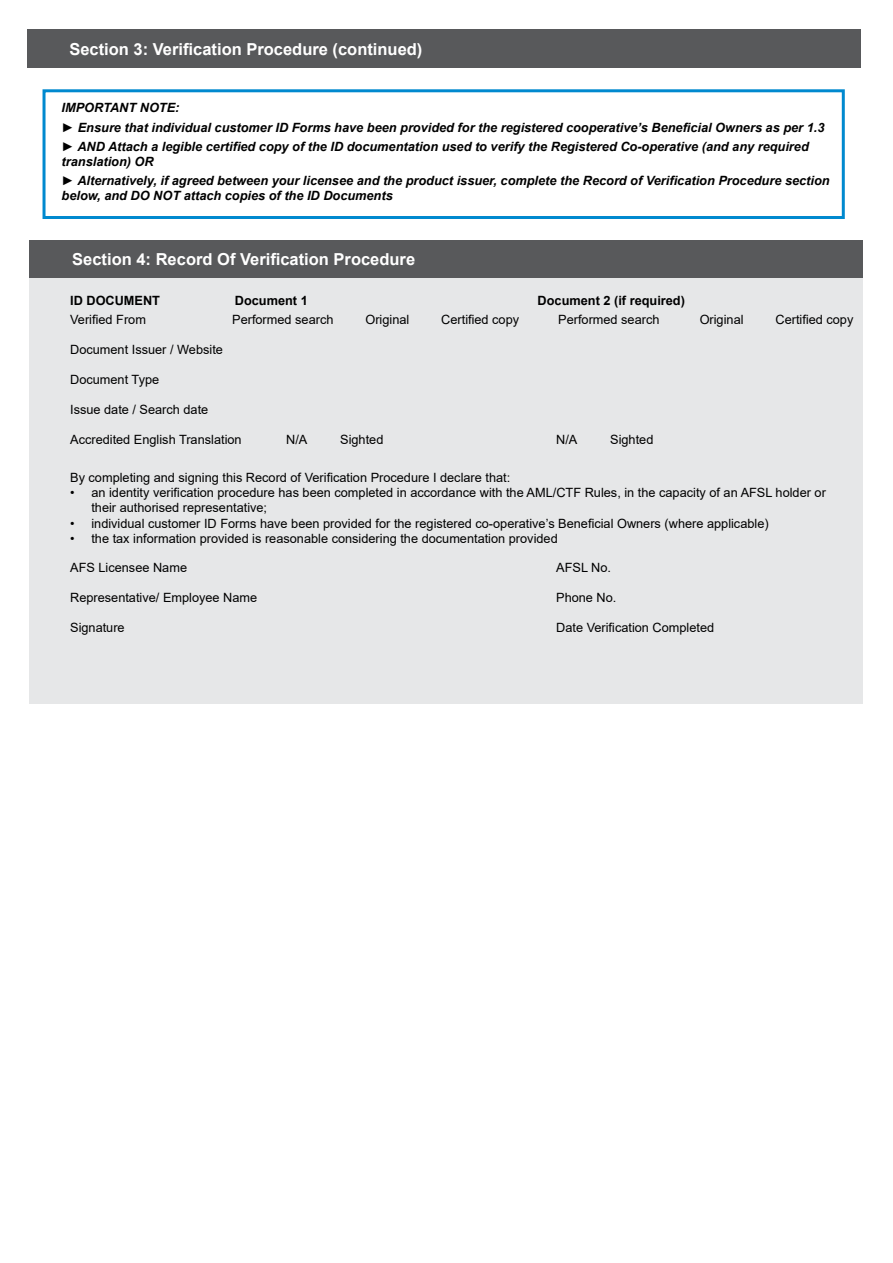
<style>
.page{position:relative;width:893px;height:1263px;background:#fff}
.page>*{position:absolute;margin:0;border:0;box-sizing:border-box;transform-origin:0 0}
.Heading_2_Reverse{font:700 16.5px "Arial";color:#fff}
.Field{font:12.75px/15px "Arial";color:#000}
.t1{font:italic 700 12.75px/15px "Arial";color:#000}
.t2{font:700 12.75px "Arial";color:#000}
</style>
<div class="page">
<div style="left:30px;top:240px;width:833px;height:39px;background:#58595b"></div>
<div style="left:30px;top:279px;width:833px;height:425px;background:#e6e7e8"></div>
<div style="left:27px;top:30px;width:833px;height:38px;background:#58595b"></div>
<div style="left:43px;top:89px;width:802px;height:130px;border:3px solid #0089cf"></div>
<p class="Heading_2_Reverse" style="left:69px;top:37px;width:354px">Section 3: Verification Procedure (continued)</p>
<p class="t1" style="left:62px;top:101px;width:119px">IMPORTANT NOTE:</p>
<p class="t1" style="left:62px;top:120px;width:764px">► Ensure that individual customer ID Forms have been provided for the registered cooperative’s Beneficial Owners as per 1.3</p>
<p class="t1" style="left:62px;top:139px;width:749px">► AND Attach a legible certified copy of the ID documentation used to verify the Registered Co-operative (and any required translation) OR</p>
<p class="t1" style="left:62px;top:173px;width:769px">► Alternatively, if agreed between your licensee and the product issuer, complete the Record of Verification Procedure section below, and DO NOT attach copies of the ID Documents</p>
<p class="Heading_2_Reverse" style="left:72px;top:248px;width:344px">Section 4: Record Of Verification Procedure</p>
<p class="t2" style="left:70px;top:292px;width:91px">ID DOCUMENT</p>
<p class="t2" style="left:235px;top:292px;width:74px">Document 1</p>
<p class="t2" style="left:538px;top:292px;width:149px">Document 2 (if required)</p>
<p class="Field" style="left:70px;top:312px;width:77px">Verified From</p>
<p class="Field" style="left:232px;top:312px;width:103px">Performed search</p>
<p class="Field" style="left:365px;top:312px;width:45px">Original</p>
<p class="Field" style="left:441px;top:312px;width:79px">Certified copy</p>
<p class="Field" style="left:558px;top:312px;width:103px">Performed search</p>
<p class="Field" style="left:700px;top:312px;width:45px">Original</p>
<p class="Field" style="left:775px;top:312px;width:79px">Certified copy</p>
<p class="Field" style="left:70px;top:342px;width:154px">Document Issuer / Website</p>
<p class="Field" style="left:70px;top:372px;width:91px">Document Type</p>
<p class="Field" style="left:70px;top:402px;width:140px">Issue date / Search date</p>
<p class="Field" style="left:70px;top:432px;width:173px">Accredited English Translation</p>
<p class="Field" style="left:286px;top:432px;width:23px">N/A</p>
<p class="Field" style="left:340px;top:432px;width:45px">Sighted</p>
<p class="Field" style="left:556px;top:432px;width:23px">N/A</p>
<p class="Field" style="left:610px;top:432px;width:45px">Sighted</p>
<p class="Field" style="left:70px;top:470px;width:442px">By completing and signing this Record of Verification Procedure I declare that:</p>
<p class="Field" style="left:91px;top:485px;width:736px;text-indent:-21px">• an identity verification procedure has been completed in accordance with the AML/CTF Rules, in the capacity of an AFSL holder or their authorised representative;</p>
<p class="Field" style="left:70px;top:515px;width:700px">• individual customer ID Forms have been provided for the registered co-operative’s Beneficial Owners (where applicable)</p>
<p class="Field" style="left:70px;top:530px;width:489px">• the tax information provided is reasonable considering the documentation provided</p>
<p class="Field" style="left:70px;top:560px;width:118px">AFS Licensee Name</p>
<p class="Field" style="left:556px;top:560px;width:56px">AFSL No.</p>
<p class="Field" style="left:70px;top:590px;width:189px">Representative/ Employee Name</p>
<p class="Field" style="left:556px;top:590px;width:62px">Phone No.</p>
<p class="Field" style="left:70px;top:620px;width:56px">Signature</p>
<p class="Field" style="left:556px;top:620px;width:160px">Date Verification Completed</p>
</div>
